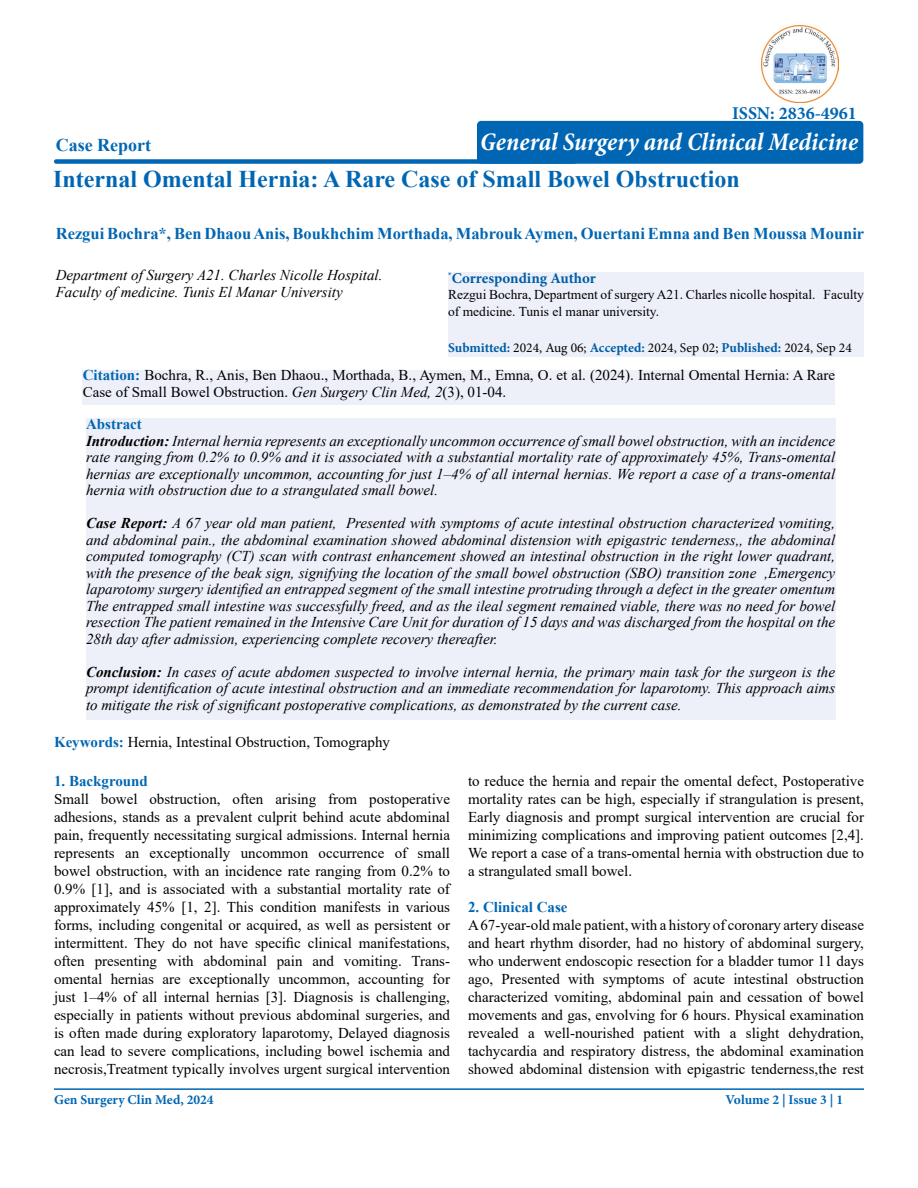
<style>
.page{position:relative;width:918px;height:1188px;background:#fff}
.page>*{position:absolute;margin:0;border:0;box-sizing:border-box;transform-origin:0 0}
.t1{font:italic 700 condensed 25.5px "Minion Pro";letter-spacing:-.005em;color:#fff}
.t2{font:700 24px "Times New Roman";color:#0066b3}
.t3{font:700 18px "Minion Pro";color:#0066b3}
.t4{font:700 18px "Times New Roman";color:#0066b3}
.t5{font:700 16.5px "Times New Roman";color:#0066b3}
.t6{font:15px/18px "Times New Roman";color:#000;text-align:justify}
.t7{font:italic 15px/16.5px "Times New Roman";color:#000}
.t8{font:700 15px "Times New Roman";color:#0066b3}
.t9{font:700 15px "Minion Pro";color:#005da4}
.t10{font:13.5px/16.5px "Times New Roman";color:#000}
.t11{font:13.5px "Minion Pro";color:#000}
.t12{font:700 13.5px "Minion Pro";color:#0066b3}
.s1{font-weight:700;color:#005da4}
.s2{font-weight:700;color:#0066b3}
.s3{font-style:italic}
.s4{font-weight:700;font-style:normal;color:#0066b3}
.s5{font-weight:700}
</style>
<div class="page">
<div style="left:83px;top:370px;width:752px;height:35px;background:#eef0f9"></div>
<div style="left:54px;top:159px;width:523px;height:5px;background:#0066b3;border-radius:2px"></div>
<hr style="left:54px;top:1088px;width:810px;height:2px;background:#0066b3">
<div style="left:448px;top:272px;width:416px;height:84px;background:#eef0f9"></div>
<div style="left:86px;top:418px;width:749px;height:302px;background:#eef0f9"></div>
<div style="left:477px;top:121px;width:386px;height:43px;background:#0066b3;border-radius:4px"></div>
<img style="left:761px;top:26px;width:77px;height:77px">
<p class="t4" style="left:56px;top:132px;width:97px">Case Report</p>
<p class="t3" style="left:732px;top:100px;width:126px">ISSN: 2836-4961</p>
<h1 class="t1" style="left:480px;top:125px;width:379px">General Surgery and Clinical Medicine</h1>
<h2 class="t2" style="left:53px;top:162px;width:688px">Internal Omental Hernia: A Rare Case of Small Bowel Obstruction</h2>
<p class="t5" style="left:56px;top:221px;width:810px">Rezgui Bochra*, Ben Dhaou Anis, Boukhchim Morthada, Mabrouk Aymen, Ouertani Emna and Ben Moussa Mounir</p>
<p class="t7" style="left:56px;top:267px;width:328px">Department of Surgery A21. Charles Nicolle Hospital.<br>Faculty of medicine. Tunis El Manar University</p>
<p class="t9" style="left:448px;top:267px;width:149px"><sup>*</sup>Corresponding Author</p>
<p class="t10" style="left:448px;top:286px;width:417px">Rezgui Bochra, Department of surgery A21. Charles nicolle hospital. Faculty of medicine. Tunis el manar university.</p>
<p class="t11" style="left:448px;top:338px;width:405px"><span class="s1">Submitted:</span> 2024, Aug 06; <span class="s1">Accepted:</span> 2024, Sep 02; <span class="s1">Published:</span> 2024, Sep 24</p>
<p class="t6" style="left:83px;top:367px;width:754px;line-height:16.5px"><span class="s2">Citation:</span> Bochra, R., Anis, Ben Dhaou., Morthada, B., Aymen, M., Emna, O. et al. (2024). Internal Omental Hernia: A Rare<br>Case of Small Bowel Obstruction. <span class="s3">Gen Surgery Clin Med, 2</span>(3), 01-04.</p>
<p class="t7" style="left:86px;top:415px;width:751px"><span class="s4">Abstract<br></span><span class="s5">Introduction:</span> Internal hernia represents an exceptionally uncommon occurrence of small bowel obstruction, with an incidence rate ranging from 0.2% to 0.9% and it is associated with a substantial mortality rate of approximately 45%, Trans-omental hernias are exceptionally uncommon, accounting for just 1–4% of all internal hernias. We report a case of a trans-omental hernia with obstruction due to a strangulated small bowel.</p>
<p class="t7" style="left:86px;top:514px;width:751px;text-align:justify"><span class="s5">Case Report:</span> A 67 year old man patient, Presented with symptoms of acute intestinal obstruction characterized vomiting, and abdominal pain., the abdominal examination showed abdominal distension with epigastric tenderness,, the abdominal computed tomography (CT) scan with contrast enhancement showed an intestinal obstruction in the right lower quadrant, with the presence of the beak sign, signifying the location of the small bowel obstruction (SBO) transition zone ,Emergency laparotomy surgery identified an entrapped segment of the small intestine protruding through a defect in the greater omentum The entrapped small intestine was successfully freed, and as the ileal segment remained viable, there was no need for bowel resection The patient remained in the Intensive Care Unit for duration of 15 days and was discharged from the hospital on the 28th day after admission, experiencing complete recovery thereafter.</p>
<p class="t7" style="left:86px;top:663px;width:751px;text-align:justify"><span class="s5">Conclusion:</span> In cases of acute abdomen suspected to involve internal hernia, the primary main task for the surgeon is the prompt identification of acute intestinal obstruction and an immediate recommendation for laparotomy. This approach aims to mitigate the risk of significant postoperative complications, as demonstrated by the current case.</p>
<p class="t6" style="left:54px;top:733px;width:338px"><span class="s2">Keywords:</span> Hernia, Intestinal Obstruction, Tomography</p>
<p class="t8" style="left:54px;top:770px;width:95px">1. Background</p>
<p class="t6" style="left:54px;top:789px;width:398px">Small bowel obstruction, often arising from postoperative adhesions, stands as a prevalent culprit behind acute abdominal pain, frequently necessitating surgical admissions. Internal hernia represents an exceptionally uncommon occurrence of small bowel obstruction, with an incidence rate ranging from 0.2% to 0.9% [1], and is associated with a substantial mortality rate of approximately 45% [1, 2]. This condition manifests in various forms, including congenital or acquired, as well as persistent or intermittent. They do not have specific clinical manifestations, often presenting with abdominal pain and vomiting. Trans&shy;omental hernias are exceptionally uncommon, accounting for just 1–4% of all internal hernias [3]. Diagnosis is challenging, especially in patients without previous abdominal surgeries, and is often made during exploratory laparotomy, Delayed diagnosis can lead to severe complications, including bowel ischemia and necrosis,Treatment typically involves urgent surgical intervention</p>
<p class="t12" style="left:54px;top:1090px;width:161px">Gen Surgery Clin Med, 2024</p>
<p class="t6" style="left:468px;top:772px;width:398px">to reduce the hernia and repair the omental defect, Postoperative mortality rates can be high, especially if strangulation is present, Early diagnosis and prompt surgical intervention are crucial for minimizing complications and improving patient outcomes [2,4].<br>We report a case of a trans-omental hernia with obstruction due to a strangulated small bowel.</p>
<p class="t8" style="left:468px;top:896px;width:101px">2. Clinical Case</p>
<p class="t6" style="left:468px;top:916px;width:398px">A 67-year-old male patient, with a history of coronary artery disease and heart rhythm disorder, had no history of abdominal surgery, who underwent endoscopic resection for a bladder tumor 11 days ago, Presented with symptoms of acute intestinal obstruction characterized vomiting, abdominal pain and cessation of bowel movements and gas, envolving for 6 hours. Physical examination revealed a well-nourished patient with a slight dehydration, tachycardia and respiratory distress, the abdominal examination showed abdominal distension with epigastric tenderness,the rest</p>
<p class="t12" style="left:726px;top:1090px;width:119px">Volume 2 | Issue 3 | 1</p>
</div>
